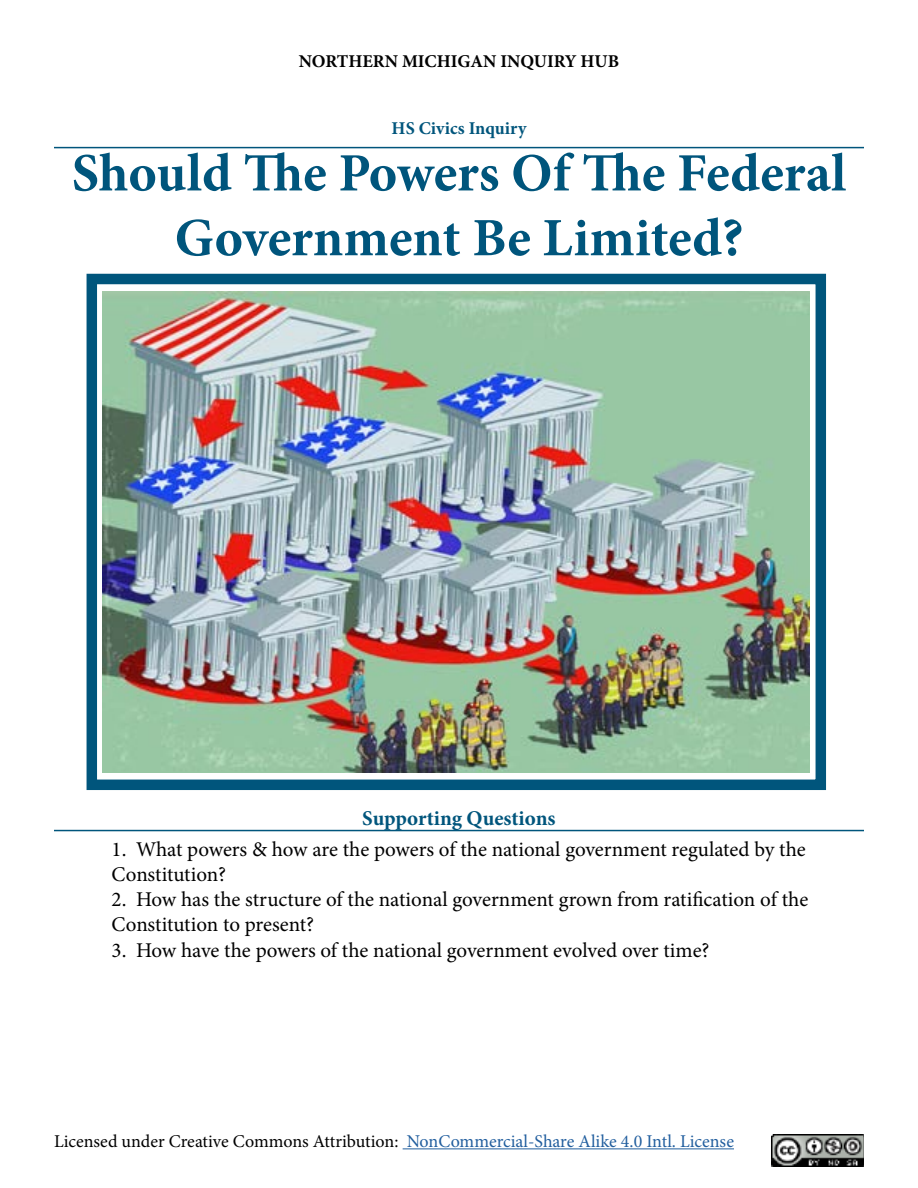
<style>
.page{position:relative;width:918px;height:1188px;background:#fff}
.page>*{position:absolute;margin:0;border:0;box-sizing:border-box;transform-origin:0 0}
.t1{font:700 54px/64.8px "Minion Pro";color:#00557c;text-align:center}
.t2{font:21px/25.2px "Minion Pro";letter-spacing:-.005em;color:#000}
.t3{font:700 21px "Minion Pro";letter-spacing:-.005em;color:#00557c}
.t4{font:18px "Minion Pro";color:#000}
.t5{font:700 18px "Minion Pro";color:#000}
.t6{font:700 18px "Minion Pro";color:#00557c}
.s1{color:#215e9e}
</style>
<div class="page">
<img style="left:772px;top:1134px;width:92px;height:33px">
<hr style="left:403px;top:1148px;width:331px;height:1px;background:#215e9e">
<hr style="left:54px;top:147px;width:810px;height:1px;background:#00557c">
<div style="left:87px;top:274px;width:739px;height:516px;border:10px solid #00557c"></div>
<img style="left:103px;top:292px;width:707px;height:480px">
<hr style="left:54px;top:830px;width:810px;height:1px;background:#00557c">
<p class="t5" style="left:299px;top:49px;width:322px">NORTHERN MICHIGAN INQUIRY HUB</p>
<p class="t6" style="left:392px;top:115px;width:136px">HS Civics Inquiry</p>
<h1 class="t1" style="left:72px;top:140px;width:776px">Should The Powers Of The Federal<br>Government Be Limited?</h1>
<p class="t3" style="left:362px;top:804px;width:195px">Supporting Questions</p>
<p class="t2" style="left:112px;top:837px;width:696px">1. What powers &amp; how are the powers of the national government regulated by the<br>Constitution?</p>
<p class="t2" style="left:112px;top:887px;width:698px">2. How has the structure of the national government grown from ratification of the<br>Constitution to present?</p>
<p class="t2" style="left:112px;top:937px;width:599px">3. How have the powers of the national government evolved over time?</p>
<p class="t4" style="left:54px;top:1129px;width:682px">Licensed under Creative Commons Attribution: <span class="s1">NonCommercial-Share Alike 4.0 Intl. License</span></p>
</div>
